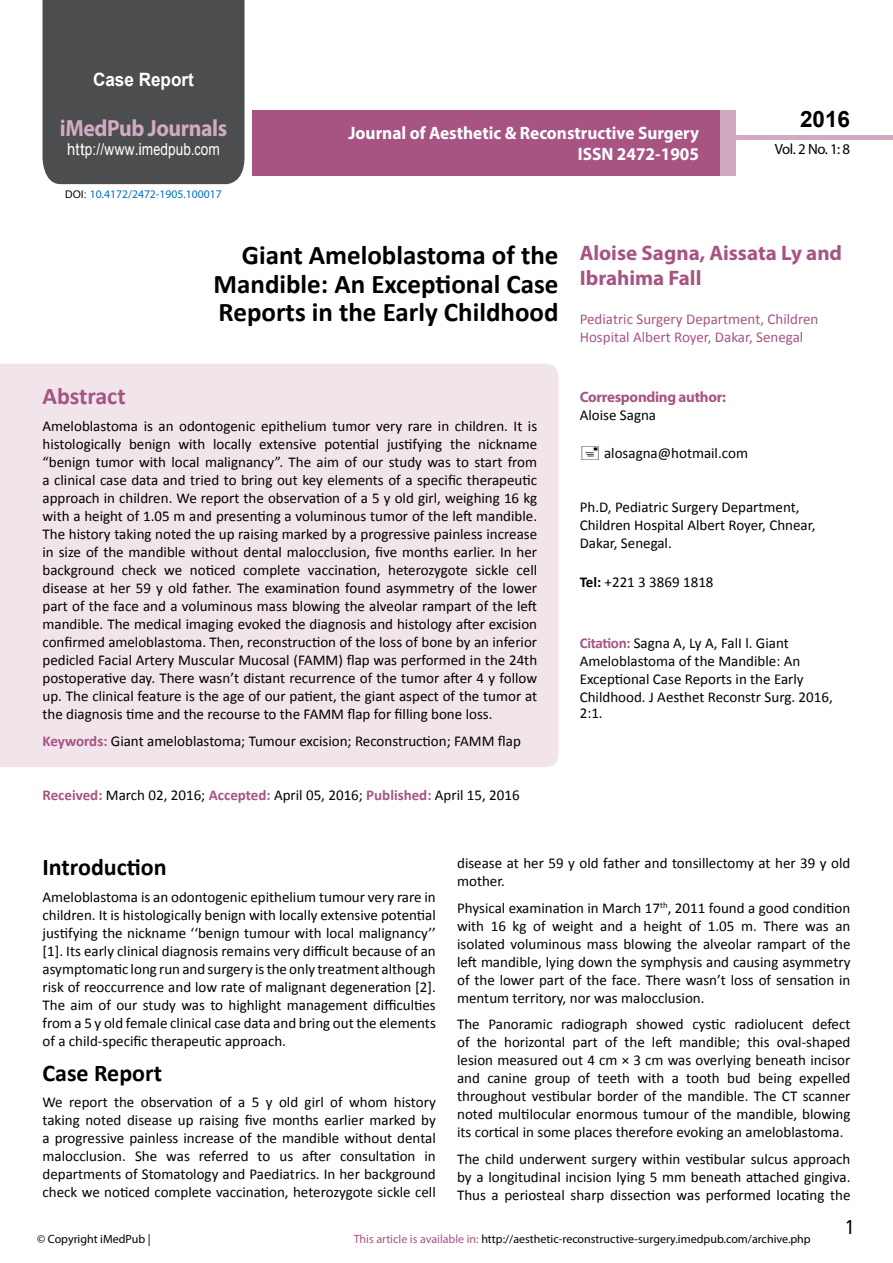
<style>
.page{position:relative;width:893px;height:1263px;background:#fff}
.page>*{position:absolute;margin:0;border:0;box-sizing:border-box;transform-origin:0 0}
.t1{font:700 27px/28.5px "Calibri";color:#000;text-align:justify}
.t2{font:25.5px "Tunga";color:#000}
.t3{font:700 24px "Calibri";color:#000}
.t4{font:700 24px "Calibri";color:#a55483}
.t5{font:700 23.4px "Myriad Pro";letter-spacing:-.02em;color:#d2aac1;scale:.93 1}
.t6{font:700 22.5px "Arial";color:#000}
.t7{font:700 21px/25.2px "Myriad Pro";color:#a75483}
.t8{font:700 18.45px "Arial";color:#fff;scale:.93 1}
.t9{font:700 18px/21.6px "Myriad Pro";color:#fff;text-align:right;scale:.96 1}
.t10{font:16.5px "Arial";letter-spacing:.01em;color:#fff;scale:.89 1}
.t11{font:15px/18px "Calibri";color:#000;text-align:justify}
.t12{font:15px/18px "Calibri";color:#a75483}
.t13{font:700 15px "Myriad Pro";letter-spacing:-.02em;color:#a75483}
.t14{font:14.85px "Myriad Pro";color:#000}
.t15{font:12px "Myriad Pro";color:#000}
.t16{font:11.7px "Myriad Pro";color:#0072bc}
.s1{font-family:"Calibri"}
.s2{font-family:"Arial";font-size:10.5px;color:#000}
.s3{font-weight:700;color:#a55383}
.s4{font-weight:700;color:#a75483}
.s5{font-weight:700}
.s6{color:#a75483}
</style>
<div class="page">
<div style="left:252px;top:110px;width:469px;height:66px;background:#a75483"></div>
<div style="left:720px;top:110px;width:16px;height:66px;background:#d2a9c0"></div>
<div style="left:43px;top:0;width:201px;height:184px;background:#4c4d4f"></div>
<div style="left:736px;top:135px;width:157px;height:5px;background:#d2aac1"></div>
<div style="left:0;top:364px;width:558px;height:403px;background:#f2e4eb"></div>
<p class="t8" style="left:93px;top:67px;width:110px">Case Report</p>
<h3 class="t5" style="left:60px;top:113px;width:181px">iMedPub Journals</h3>
<p class="t10" style="left:67px;top:139px;width:173px">http://www<span class="s1">.</span>imedpub<span class="s1">.</span>com</p>
<p class="t16" style="left:65px;top:187px;width:158px"><span class="s2">DOI:</span> 10.4172/2472-1905.100017</p>
<p class="t9" style="left:348px;top:121px;width:367px">Journal of Aesthetic &amp; Reconstructive Surgery<br>ISSN 2472-1905</p>
<h3 class="t6" style="left:800px;top:104px;width:52px">2016</h3>
<p class="t14" style="left:775px;top:140px;width:77px">Vol. 2 No. 1: 8</p>
<h1 class="t1" style="left:214px;top:241px;width:346px;text-indent:28px">Giant Ameloblastoma of the Mandible: An Exceptional Case Reports in the Early Childhood</h1>
<h3 class="t4" style="left:43px;top:381px;width:85px">Abstract</h3>
<p class="t11" style="left:43px;top:417px;width:496px">Ameloblastoma is an odontogenic epithelium tumor very rare in children. It is histologically benign with locally extensive potential justifying the nickname “benign tumor with local malignancy”. The aim of our study was to start from a clinical case data and tried to bring out key elements of a specific therapeutic approach in children. We report the observation of a 5 y old girl, weighing 16 kg with a height of 1.05 m and presenting a voluminous tumor of the left mandible.<br>The history taking noted the up raising marked by a progressive painless increase in size of the mandible without dental malocclusion, five months earlier. In her background check we noticed complete vaccination, heterozygote sickle cell disease at her 59 y old father. The examination found asymmetry of the lower part of the face and a voluminous mass blowing the alveolar rampart of the left mandible. The medical imaging evoked the diagnosis and histology after excision confirmed ameloblastoma. Then, reconstruction of the loss of bone by an inferior pedicled Facial Artery Muscular Mucosal (FAMM) flap was performed in the 24th postoperative day. There wasn’t distant recurrence of the tumor after 4 y follow up. The clinical feature is the age of our patient, the giant aspect of the tumor at the diagnosis time and the recourse to the FAMM flap for filling bone loss.</p>
<p class="t11" style="left:43px;top:732px;width:480px"><span class="s3">Keywords:</span> Giant ameloblastoma; Tumour excision; Reconstruction; FAMM flap</p>
<p class="t11" style="left:43px;top:786px;width:479px"><span class="s4">Received:</span> March 02, 2016; <span class="s4">Accepted:</span> April 05, 2016; <span class="s4">Published:</span> April 15, 2016</p>
<h3 class="t7" style="left:580px;top:239px;width:264px">Aloise Sagna, Aissata Ly and<br>Ibrahima Fall</h3>
<p class="t12" style="left:580px;top:310px;width:240px">Pediatric Surgery Department, Children<br>Hospital Albert Royer, Dakar, Senegal</p>
<p class="t13" style="left:580px;top:387px;width:148px">Corresponding author:</p>
<p class="t11" style="left:580px;top:406px;width:78px">Aloise Sagna</p>
<p class="t11" style="left:604px;top:444px;width:145px">alosagna@hotmail.com</p>
<p class="t11" style="left:580px;top:498px;width:237px;text-align:left">Ph.D, Pediatric Surgery Department,<br>Children Hospital Albert Royer, Chnear,<br>Dakar, Senegal.</p>
<p class="t11" style="left:580px;top:573px;width:135px"><span class="s5">Tel:</span> +221 3 3869 1818</p>
<p class="t11" style="left:580px;top:634px;width:255px;text-align:left"><span class="s4">Citation:</span> Sagna A, Ly A, FalI l. Giant Ameloblastoma of the Mandible: An Exceptional Case Reports in the Early Childhood. J Aesthet Reconstr Surg. 2016,</p>
<p class="t11" style="left:580px;top:704px;width:25px">2:1.</p>
<h3 class="t3" style="left:43px;top:852px;width:126px">Introduction</h3>
<p class="t11" style="left:43px;top:888px;width:395px">Ameloblastoma is an odontogenic epithelium tumour very rare in children. It is histologically benign with locally extensive potential justifying the nickname ‘‘benign tumour with local malignancy’’ [1]. Its early clinical diagnosis remains very difficult because of an asymptomatic long run and surgery is the only treatment although risk of reoccurrence and low rate of malignant degeneration [2].<br>The aim of our study was to highlight management difficulties from a 5 y old female clinical case data and bring out the elements of a child-specific therapeutic approach.</p>
<h3 class="t3" style="left:43px;top:1057px;width:121px">Case Report</h3>
<p class="t11" style="left:43px;top:1093px;width:395px">We report the observation of a 5 y old girl of whom history taking noted disease up raising five months earlier marked by a progressive painless increase of the mandible without dental malocclusion. She was referred to us after consultation in departments of Stomatology and Paediatrics. In her background check we noticed complete vaccination, heterozygote sickle cell</p>
<p class="t11" style="left:457px;top:854px;width:395px">disease at her 59 y old father and tonsillectomy at her 39 y old mother.</p>
<p class="t11" style="left:457px;top:899px;width:395px">Physical examination in March 17<sup>th</sup>, 2011 found a good condition with 16 kg of weight and a height of 1.05 m. There was an isolated voluminous mass blowing the alveolar rampart of the left mandible, lying down the symphysis and causing asymmetry of the lower part of the face. There wasn’t loss of sensation in mentum territory, nor was malocclusion.</p>
<p class="t11" style="left:457px;top:1015px;width:395px">The Panoramic radiograph showed cystic radiolucent defect of the horizontal part of the left mandible; this oval-shaped lesion measured out 4 cm × 3 cm was overlying beneath incisor and canine group of teeth with a tooth bud being expelled throughout vestibular border of the mandible. The CT scanner noted multilocular enormous tumour of the mandible, blowing its cortical in some places therefore evoking an ameloblastoma.</p>
<p class="t11" style="left:457px;top:1150px;width:395px">The child underwent surgery within vestibular sulcus approach by a longitudinal incision lying 5 mm beneath attached gingiva.<br>Thus a periosteal sharp dissection was performed locating the</p>
<p class="t15" style="left:37px;top:1231px;width:115px">© Copyright iMedPub |</p>
<p class="t15" style="left:354px;top:1231px;width:459px"><span class="s6">This article is available in:</span> http://aesthetic-reconstructive-surgery.imedpub.com/archive.php</p>
<h2 class="t2" style="left:846px;top:1210px;width:9px">1</h2>
</div>
